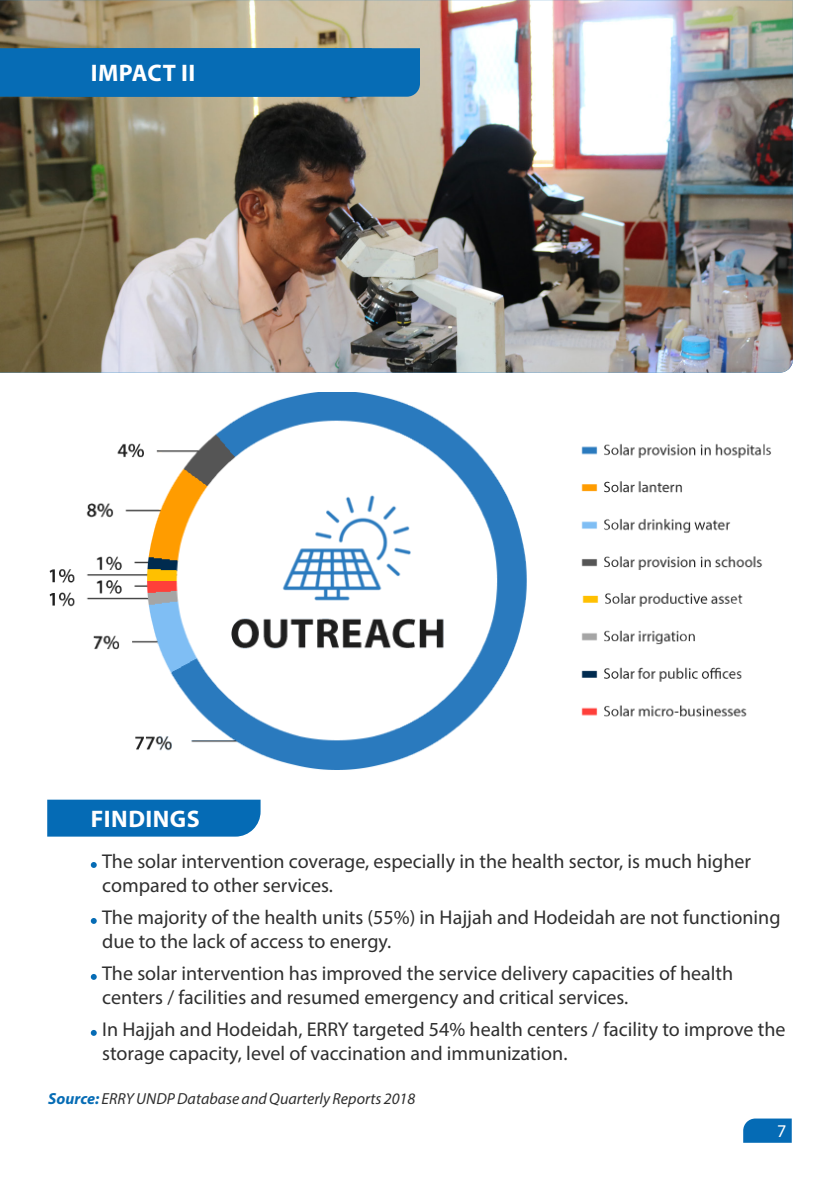
<style>
.page{position:relative;width:840px;height:1191px;background:#fff}
.page>*{position:absolute;margin:0;border:0;box-sizing:border-box;transform-origin:0 0}
.t1{font:700 24px "Myriad Pro";letter-spacing:.02em;color:#fff}
.t2{font:20px/24px "Myriad Pro";color:#2f2f2f}
.t3{font:18px "Myriad Pro";color:#fff}
.t4{font:italic 16px "Myriad Pro";color:#2f2f2f}
.s1{font-weight:700;color:#066cb5}
</style>
<div class="page">
<img style="left:0;top:0;width:792px;height:372px">
<div style="left:0;top:48px;width:420px;height:49px;background:#066cb5"></div>
<img style="left:49px;top:392px;width:722px;height:378px">
<svg style="left:91px;top:862px;width:6px;height:6px"></svg>
<svg style="left:91px;top:918px;width:6px;height:6px"></svg>
<svg style="left:91px;top:974px;width:6px;height:6px"></svg>
<svg style="left:91px;top:1030px;width:6px;height:5px"></svg>
<svg style="left:47px;top:799px;width:214px;height:38px;background:#1071b8"></svg>
<svg style="left:743px;top:1118px;width:48px;height:24px"></svg>
<p class="t1" style="left:91px;top:58px;width:106px">IMPACT II</p>
<p class="t1" style="left:91px;top:803px;width:110px">FINDINGS</p>
<p class="t2" style="left:102px;top:849px;width:650px">The solar intervention coverage, especially in the health sector, is much higher compared to other services.</p>
<p class="t2" style="left:102px;top:905px;width:679px">The majority of the health units (55%) in Hajjah and Hodeidah are not functioning due to the lack of access to energy.</p>
<p class="t2" style="left:102px;top:961px;width:632px">The solar intervention has improved the service delivery capacities of health</p>
<p class="t2" style="left:102px;top:985px;width:527px">centers / facilities and resumed emergency and critical services.</p>
<p class="t2" style="left:102px;top:1017px;width:684px">In Hajjah and Hodeidah, ERRY targeted 54% health centers / facility to improve the storage capacity, level of vaccination and immunization.</p>
<p class="t4" style="left:48px;top:1089px;width:368px"><span class="s1">Source:</span> ERRY UNDP Database and Quarterly Reports 2018</p>
<p class="t3" style="left:776px;top:1120px;width:11px">7</p>
</div>
